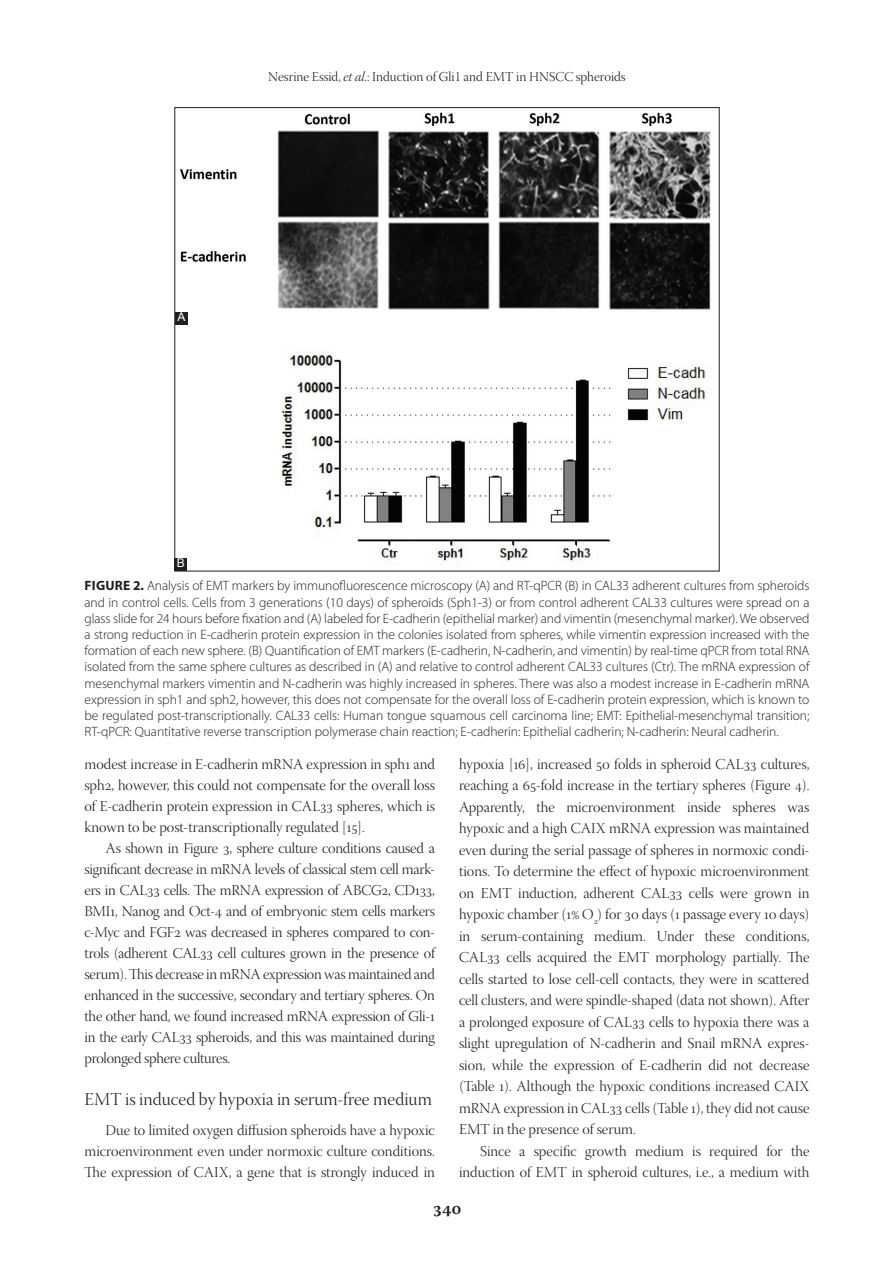
<style>
.page{position:relative;width:894px;height:1263px;background:#fff}
.page>*{position:absolute;margin:0;border:0;box-sizing:border-box;transform-origin:0 0}
.t1{font:18px "Warnock Pro Light Disp";color:#231f20}
.t2{font:600 18px "Warnock Pro";color:#231f20}
.TX{font:15px/21.5px "Warnock Pro Light Disp";color:#231f20;text-align:justify}
.FGC{font:300 13.5px/16.2px "Myriad Pro";letter-spacing:-.005em;color:#231f20;text-align:justify}
.t3{font:13.5px "Warnock Pro Light Disp";color:#231f20}
.LABEL{font:12px "Arial";color:#fff}
.s1{font-family:"Warnock Pro Light It Disp"}
.s2{font-weight:700}
</style>
<div class="page">
<img style="left:176px;top:112px;width:535px;height:454px">
<div style="left:174px;top:558px;width:13px;height:12px;background:#231f20"></div>
<div style="left:175px;top:312px;width:13px;height:12px;background:#231f20"></div>
<p class="t3" style="left:268px;top:70px;width:359px">Nesrine Essid, <span class="s1">et al</span>.: Induction of Gli1 and EMT in HNSCC spheroids</p>
<p class="LABEL" style="left:177px;top:309px;width:10px">A</p>
<p class="LABEL" style="left:177px;top:555px;width:10px">B</p>
<p class="FGC" style="left:84px;top:578px;width:726px"><span class="s2">FIGURE 2.</span> Analysis of EMT markers by immunofluorescence microscopy (A) and RT-qPCR (B) in CAL33 adherent cultures from spheroids and in control cells. Cells from 3 generations (10 days) of spheroids (Sph1-3) or from control adherent CAL33 cultures were spread on a glass slide for 24 hours before fixation and (A) labeled for E-cadherin (epithelial marker) and vimentin (mesenchymal marker). We observed a strong reduction in E-cadherin protein expression in the colonies isolated from spheres, while vimentin expression increased with the formation of each new sphere. (B) Quantification of EMT markers (E-cadherin, N-cadherin, and vimentin) by real-time qPCR from total RNA isolated from the same sphere cultures as described in (A) and relative to control adherent CAL33 cultures (Ctr). The mRNA expression of mesenchymal markers vimentin and N-cadherin was highly increased in spheres. There was also a modest increase in E-cadherin mRNA expression in sph1 and sph2, however, this does not compensate for the overall loss of E-cadherin protein expression, which is known to be regulated post-transcriptionally. CAL33 cells: Human tongue squamous cell carcinoma line; EMT: Epithelial-mesenchymal transition; RT-qPCR: Quantitative reverse transcription polymerase chain reaction; E-cadherin: Epithelial cadherin; N-cadherin: Neural cadherin.</p>
<p class="TX" style="left:459px;top:755px;width:352px">hypoxia [16], increased 50 folds in spheroid CAL33 cultures, reaching a 65-fold increase in the tertiary spheres (Figure 4).<br>Apparently, the microenvironment inside spheres was hypoxic and a high CAIX mRNA expression was maintained even during the serial passage of spheres in normoxic condi&shy;tions. To determine the effect of hypoxic microenvironment on EMT induction, adherent CAL33 cells were grown in hypoxic chamber (1% O<sub>2</sub>) for 30 days (1 passage every 10 days) in serum-containing medium. Under these conditions, CAL33 cells acquired the EMT morphology partially. The cells started to lose cell-cell contacts, they were in scattered cell clusters, and were spindle-shaped (data not shown). After a prolonged exposure of CAL33 cells to hypoxia there was a slight upregulation of N-cadherin and Snail mRNA expres&shy;sion, while the expression of E-cadherin did not decrease (Table 1). Although the hypoxic conditions increased CAIX mRNA expression in CAL33 cells (Table 1), they did not cause EMT in the presence of serum.</p>
<p class="TX" style="left:459px;top:1141px;width:352px;text-align:right">Since a specific growth medium is required for the induction of EMT in spheroid cultures, i.e., a medium with</p>
<p class="TX" style="left:84px;top:755px;width:352px;line-height:21px">modest increase in E-cadherin mRNA expression in sph1 and sph2, however, this could not compensate for the overall loss of E-cadherin protein expression in CAL33 spheres, which is known to be post-transcriptionally regulated [15].</p>
<p class="TX" style="left:84px;top:839px;width:352px;line-height:21px;text-indent:21px">As shown in Figure 3, sphere culture conditions caused a significant decrease in mRNA levels of classical stem cell mark&shy;ers in CAL33 cells. The mRNA expression of ABCG2, CD133, BMI1, Nanog and Oct-4 and of embryonic stem cells markers c-Myc and FGF2 was decreased in spheres compared to con&shy;trols (adherent CAL33 cell cultures grown in the presence of serum). This decrease in mRNA expression was maintained and enhanced in the successive, secondary and tertiary spheres. On the other hand, we found increased mRNA expression of Gli-1 in the early CAL33 spheroids, and this was maintained during prolonged sphere cultures.</p>
<h2 class="t1" style="left:84px;top:1089px;width:349px">EMT is induced by hypoxia in serum-free medium</h2>
<p class="TX" style="left:84px;top:1121px;width:352px;line-height:21px;text-indent:21px">Due to limited oxygen diffusion spheroids have a hypoxic microenvironment even under normoxic culture conditions.<br>The expression of CAIX, a gene that is strongly induced in</p>
<p class="t2" style="left:432px;top:1197px;width:30px">340</p>
</div>
